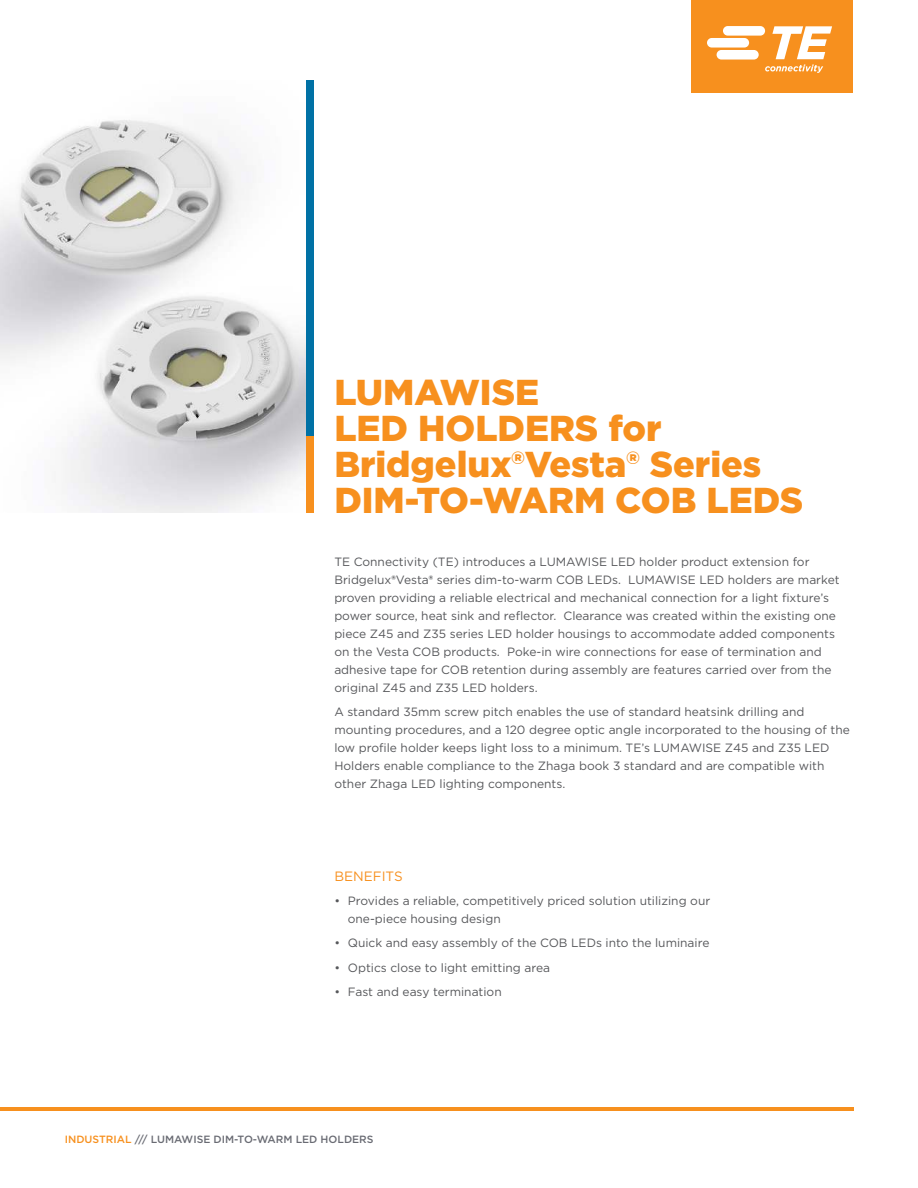
<style>
.page{position:relative;width:918px;height:1188px;background:#fff}
.page>*{position:absolute;margin:0;border:0;box-sizing:border-box;transform-origin:0 0}
.t1{font:900 36px/36px "Gotham";color:#f7901e}
.t2{font:13.5px "Gotham";color:#f7901e}
.t3{font:12px/18px "Gotham";color:#57585b}
.t4{font:500 10.5px "Gotham";color:#696b73}
.s1{font-weight:900}
.s2{color:#f7901e}
</style>
<div class="page">
<img style="left:0;top:81px;width:307px;height:432px">
<div style="left:307px;top:81px;width:7px;height:357px;background:#0071a5"></div>
<div style="left:307px;top:437px;width:7px;height:76px;background:#f7901e"></div>
<hr style="left:0;top:1107px;width:853px;height:4px;background:#f7901e">
<div style="left:691px;top:0;width:162px;height:93px;background:#f7901e"></div>
<svg style="left:707px;top:26px;width:125px;height:47px"></svg>
<h1 class="t1" style="left:334px;top:376px;width:471px">LUMAWISE<br>LED HOLDERS for<br>Bridgelux®Vesta® Series<br>DIM-TO-WARM COB LEDS</h1>
<p class="t3" style="left:334px;top:553px;width:507px">TE Connectivity (TE) introduces a LUMAWISE LED holder product extension for Bridgelux<span class="s1">®</span>Vesta<span class="s1">®</span> series dim-to-warm COB LEDs. LUMAWISE LED holders are market proven providing a reliable electrical and mechanical connection for a light fixture’s power source, heat sink and reflector. Clearance was created within the existing one piece Z45 and Z35 series LED holder housings to accommodate added components on the Vesta COB products. Poke-in wire connections for ease of termination and adhesive tape for COB retention during assembly are features carried over from the original Z45 and Z35 LED holders.</p>
<p class="t3" style="left:334px;top:704px;width:517px">A standard 35mm screw pitch enables the use of standard heatsink drilling and mounting procedures, and a 120 degree optic angle incorporated to the housing of the low profile holder keeps light loss to a minimum. TE’s LUMAWISE Z45 and Z35 LED Holders enable compliance to the Zhaga book 3 standard and are compatible with other Zhaga LED lighting components.</p>
<p class="t2" style="left:334px;top:870px;width:70px">BENEFITS</p>
<p class="t3" style="left:348px;top:892px;width:364px;text-indent:-14px">• Provides a reliable, competitively priced solution utilizing our one-piece housing design</p>
<p class="t3" style="left:334px;top:935px;width:377px">• Quick and easy assembly of the COB LEDs into the luminaire</p>
<p class="t3" style="left:334px;top:959px;width:217px">• Optics close to light emitting area</p>
<p class="t3" style="left:334px;top:983px;width:169px">• Fast and easy termination</p>
<p class="t4" style="left:65px;top:1135px;width:310px"><span class="s2">INDUSTRIAL</span> /// LUMAWISE DIM-TO-WARM LED HOLDERS</p>
</div>
